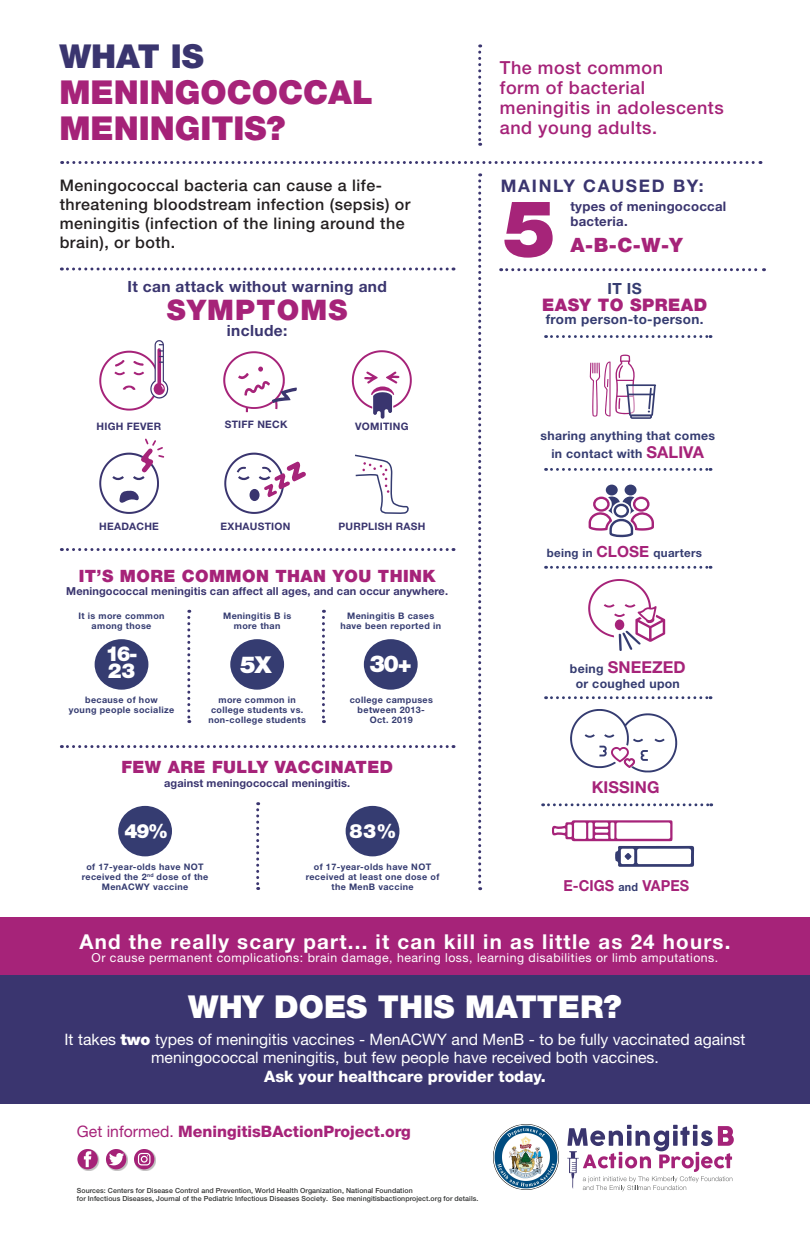
<style>
.page{position:relative;width:810px;height:1242px;background:#fff}
.page>*{position:absolute;margin:0;border:0;box-sizing:border-box;transform-origin:0 0}
.t1{font:900 79px "Helvetica Neue LT Std";color:#a62479}
.t2{font:900 33px "Helvetica Neue LT Std";color:#a62379}
.t3{font:900 33px "Helvetica Neue LT Std";color:#a52278}
.t4{font:900 33px "Helvetica Neue LT Std";color:#3a356f}
.t5{font:900 31.6px "Helvetica Neue LT Std";color:#fff}
.t6{font:900 28.4px "Helvetica Neue LT Std";letter-spacing:.045em;color:#a62379}
.t7{font:900 23.3px "Helvetica Neue LT Std";color:#fff}
.t8{font:900 20.7px "Helvetica Neue LT Std";color:#fff}
.t9{font:700 20.5px "Helvetica Neue LT Std";letter-spacing:.06em;color:#fff}
.t10{font:900 19.8px "Helvetica Neue LT Std";color:#a62379}
.t11{font:900 19.7px "Helvetica Neue LT Std";color:#fff}
.t12{font:500 18px/20px "Helvetica Neue LT Std";letter-spacing:.03em;color:#a52278}
.t13{font:700 17.3px "Helvetica Neue LT Std";letter-spacing:.1em;color:#3a356f}
.t14{font:900 17.3px "Helvetica Neue LT Std";letter-spacing:.025em;color:#a62379}
.t15{font:900 17px "Helvetica Neue LT Std";letter-spacing:.025em;color:#a62379}
.t16{font:700 16.4px "Helvetica Neue LT Std";letter-spacing:.005em;color:#a62379}
.t17{font:500 16px/19px "Helvetica Neue LT Std";letter-spacing:.03em;color:#231f20}
.t18{font:15.8px/19px "Helvetica Neue LT Std";color:#fff;text-align:center}
.t19{font:800 15.8px "Helvetica Neue LT Std";color:#a62379}
.t20{font:800 15.8px "Helvetica Neue LT Std";color:#fff}
.t21{font:700 15.5px "Helvetica Neue LT Std";letter-spacing:.025em;color:#3a356f}
.t22{font:700 15.4px "Helvetica Neue LT Std";color:#353c71}
.t23{font:700 15.2px "Helvetica Neue LT Std";letter-spacing:.005em;color:#a62379;scale:.95 1}
.t24{font:700 13.5px "Helvetica Neue LT Std";letter-spacing:.025em;color:#353c71}
.t25{font:700 13.2px/15px "Helvetica Neue LT Std";letter-spacing:.02em;color:#3a356f}
.t26{font:12.3px "Helvetica Neue LT Std";letter-spacing:.04em;color:#fff}
.t27{font:700 12.3px/18.4px "Helvetica Neue LT Std";letter-spacing:.025em;color:#353c71;text-align:center}
.t28{font:700 11.5px "Helvetica Neue LT Std";letter-spacing:.025em;color:#353c71}
.t29{font:700 11px "Helvetica Neue LT Std";letter-spacing:.01em;color:#3a356f}
.t30{font:700 10.3px "Helvetica Neue LT Std";letter-spacing:.025em;color:#3a356f}
.t31{font:700 9px/10px "Helvetica Neue LT Std";letter-spacing:.04em;color:#353c71;text-align:center}
.t32{font:500 7px/8px "Helvetica Neue LT Std";letter-spacing:.01em;color:#323332}
.s1{font-size:16.4px;color:#a62379}
.s2{font-size:15.4px;color:#a62379}
.s3{font-size:12.3px;color:#353c71}
.s4{font-size:11.4px;color:#353c71}
.s5{font-weight:900}
.s6{font-weight:400}
</style>
<div class="page">
<svg style="left:478px;top:44px;width:3px;height:102px"></svg>
<svg style="left:478px;top:173px;width:3px;height:717px"></svg>
<svg style="left:62px;top:161px;width:699px;height:3px"></svg>
<svg style="left:61px;top:268px;width:393px;height:3px"></svg>
<svg style="left:61px;top:548px;width:393px;height:3px"></svg>
<svg style="left:61px;top:745px;width:393px;height:3px"></svg>
<svg style="left:352px;top:350px;width:60px;height:69px"></svg>
<svg style="left:99px;top:439px;width:65px;height:75px"></svg>
<svg style="left:99px;top:340px;width:69px;height:71px"></svg>
<svg style="left:224px;top:453px;width:82px;height:61px"></svg>
<div style="left:0;top:917px;width:810px;height:58px;background:#a62379"></div>
<div style="left:0;top:975px;width:810px;height:129px;background:#3a356f"></div>
<svg style="left:567px;top:1125px;width:167px;height:66px"></svg>
<svg style="left:223px;top:351px;width:74px;height:61px"></svg>
<div style="left:78px;top:1150px;width:22px;height:21px;background:#231f20;opacity:.3"></div>
<div style="left:77px;top:1149px;width:21px;height:20px;background:#a52278;border-radius:50%"></div>
<svg style="left:84px;top:1151px;width:7px;height:16px"></svg>
<div style="left:107px;top:1150px;width:21px;height:21px;background:#231f20;opacity:.3"></div>
<div style="left:106px;top:1149px;width:20px;height:20px;background:#a52278;border-radius:50%"></div>
<svg style="left:109px;top:1153px;width:15px;height:13px"></svg>
<div style="left:135px;top:1150px;width:21px;height:21px;background:#231f20;opacity:.3"></div>
<svg style="left:134px;top:1149px;width:20px;height:20px"></svg>
<svg style="left:138px;top:1153px;width:12px;height:12px"></svg>
<svg style="left:355px;top:454px;width:54px;height:60px"></svg>
<div style="left:346px;top:806px;width:53px;height:50px;background:#353c71;border-radius:50%"></div>
<div style="left:118px;top:806px;width:54px;height:50px;background:#353c71;border-radius:50%"></div>
<div style="left:95px;top:639px;width:53px;height:51px;background:#353c71;border-radius:50%"></div>
<div style="left:230px;top:639px;width:54px;height:51px;background:#353c71;border-radius:50%"></div>
<svg style="left:187px;top:610px;width:3px;height:113px"></svg>
<svg style="left:322px;top:610px;width:3px;height:113px"></svg>
<div style="left:364px;top:639px;width:54px;height:51px;background:#353c71;border-radius:50%"></div>
<svg style="left:546px;top:335px;width:165px;height:3px"></svg>
<svg style="left:546px;top:468px;width:165px;height:3px"></svg>
<svg style="left:546px;top:566px;width:165px;height:3px"></svg>
<svg style="left:546px;top:696px;width:165px;height:3px"></svg>
<svg style="left:590px;top:355px;width:66px;height:64px"></svg>
<svg style="left:588px;top:579px;width:77px;height:72px"></svg>
<div style="left:615px;top:619px;width:9px;height:11px;background:#a62379;border-radius:50%"></div>
<div style="left:625px;top:485px;width:12px;height:10px;background:#353c71;border-radius:50%"></div>
<div style="left:606px;top:485px;width:12px;height:10px;background:#353c71;border-radius:50%"></div>
<svg style="left:588px;top:496px;width:66px;height:42px"></svg>
<svg style="left:552px;top:820px;width:142px;height:47px"></svg>
<svg style="left:625px;top:853px;width:7px;height:7px"></svg>
<svg style="left:543px;top:803px;width:169px;height:3px"></svg>
<svg style="left:570px;top:709px;width:107px;height:63px"></svg>
<svg style="left:256px;top:802px;width:3px;height:88px"></svg>
<svg style="left:501px;top:268px;width:264px;height:3px"></svg>
<img style="left:494px;top:1125px;width:65px;height:65px">
<p class="t4" style="left:59px;top:36px;width:146px">WHAT IS</p>
<p class="t2" style="left:59px;top:72px;width:315px">MENINGOCOCCAL</p>
<p class="t3" style="left:59px;top:108px;width:228px">MENINGITIS?</p>
<p class="t17" style="left:60px;top:175px;width:352px">Meningococcal bacteria can cause a life&shy;threatening bloodstream infection (sepsis) or meningitis (infection of the lining around the brain), or both.</p>
<p class="t21" style="left:127px;top:277px;width:261px">It can attack without warning and</p>
<p class="t6" style="left:167px;top:293px;width:182px">SYMPTOMS</p>
<p class="t21" style="left:227px;top:321px;width:62px">include:</p>
<p class="t30" style="left:97px;top:420px;width:66px">HIGH FEVER</p>
<p class="t30" style="left:225px;top:418px;width:64px">STIFF NECK</p>
<p class="t30" style="left:355px;top:420px;width:55px">VOMITING</p>
<p class="t30" style="left:99px;top:520px;width:61px">HEADACHE</p>
<p class="t30" style="left:221px;top:520px;width:71px">EXHAUSTION</p>
<p class="t30" style="left:338px;top:520px;width:88px">PURPLISH RASH</p>
<p class="t15" style="left:79px;top:565px;width:358px">IT’S MORE COMMON THAN YOU THINK</p>
<p class="t29" style="left:66px;top:584px;width:383px">Meningococcal meningitis can affect all ages, and can occur anywhere.</p>
<p class="t31" style="left:78px;top:610px;width:88px">It is more common among those</p>
<p class="t8" style="left:105px;top:641px;width:34px">16-</p>
<p class="t8" style="left:108px;top:658px;width:29px">23</p>
<p class="t31" style="left:223px;top:610px;width:70px">Meningitis B is more than</p>
<p class="t7" style="left:240px;top:651px;width:33px">5X</p>
<p class="t31" style="left:340px;top:610px;width:102px">Meningitis B cases have been reported in</p>
<p class="t7" style="left:369px;top:650px;width:44px">30+</p>
<p class="t31" style="left:69px;top:695px;width:107px">because of how<br>young people socialize</p>
<p class="t31" style="left:350px;top:695px;width:85px">college campuses between 2013-<br>Oct. 2019</p>
<p class="t15" style="left:121px;top:757px;width:273px">FEW ARE FULLY VACCINATED</p>
<p class="t29" style="left:164px;top:776px;width:187px">against meningococcal meningitis.</p>
<p class="t31" style="left:208px;top:695px;width:99px">more common in college students vs. non-college students</p>
<p class="t11" style="left:124px;top:819px;width:45px">49%</p>
<p class="t11" style="left:349px;top:819px;width:49px">83%</p>
<p class="t31" style="left:82px;top:861px;width:128px">of 17-year-olds have NOT received the 2<sup>nd</sup> dose of the</p>
<p class="t31" style="left:102px;top:881px;width:88px">MenACWY vaccine</p>
<p class="t31" style="left:306px;top:861px;width:135px">of 17-year-olds have NOT received at least one dose of the MenB vaccine</p>
<p class="t12" style="left:500px;top:57px;width:165px">The most common</p>
<p class="t12" style="left:500px;top:77px;width:226px">form of bacterial meningitis in adolescents and young adults.</p>
<p class="t13" style="left:501px;top:175px;width:204px">MAINLY CAUSED BY:</p>
<p class="t25" style="left:570px;top:199px;width:157px">types of meningococcal bacteria.</p>
<p class="t1" style="left:503px;top:182px;width:54px">5</p>
<p class="t10" style="left:570px;top:233px;width:114px">A-B-C-W-Y</p>
<p class="t22" style="left:608px;top:279px;width:36px">IT IS</p>
<p class="t14" style="left:542px;top:295px;width:167px">EASY TO SPREAD</p>
<p class="t24" style="left:546px;top:311px;width:159px">from person-to-person.</p>
<p class="t27" style="left:541px;top:426px;width:176px">sharing anything that comes in contact with <span class="s1">SALIVA</span></p>
<p class="t28" style="left:547px;top:546px;width:157px">being in <span class="s2">CLOSE</span> quarters</p>
<p class="t16" style="left:570px;top:657px;width:117px"><span class="s3">being</span> SNEEZED</p>
<p class="t27" style="left:576px;top:674px;width:106px">or coughed upon</p>
<p class="t16" style="left:592px;top:777px;width:69px">KISSING</p>
<p class="t23" style="left:563px;top:876px;width:134px">E-CIGS <span class="s4">and</span> VAPES</p>
<p class="t9" style="left:79px;top:929px;width:653px">And the really scary part... it can kill in as little as 24 hours.</p>
<p class="t26" style="left:92px;top:951px;width:628px">Or cause permanent complications: brain damage, hearing loss, learning disabilities or limb amputations.</p>
<p class="t5" style="left:188px;top:988px;width:435px">WHY DOES THIS MATTER?</p>
<p class="t18" style="left:65px;top:1029px;width:682px">It takes <span class="s5">two</span> types of meningitis vaccines - MenACWY and MenB - to be fully vaccinated against meningococcal meningitis, but few people have received both vaccines.</p>
<p class="t20" style="left:264px;top:1067px;width:283px">Ask your healthcare provider today.</p>
<p class="t19" style="left:77px;top:1122px;width:335px"><span class="s6">Get informed.</span> MeningitisBActionProject.org</p>
<p class="t32" style="left:77px;top:1186px;width:403px">Sources: Centers for Disease Control and Prevention, World Health Organization, National Foundation<br>for Infectious Diseases, Journal of the Pediatric Infectious Diseases Society. See meningitisbactionproject.org for details.</p>
</div>
